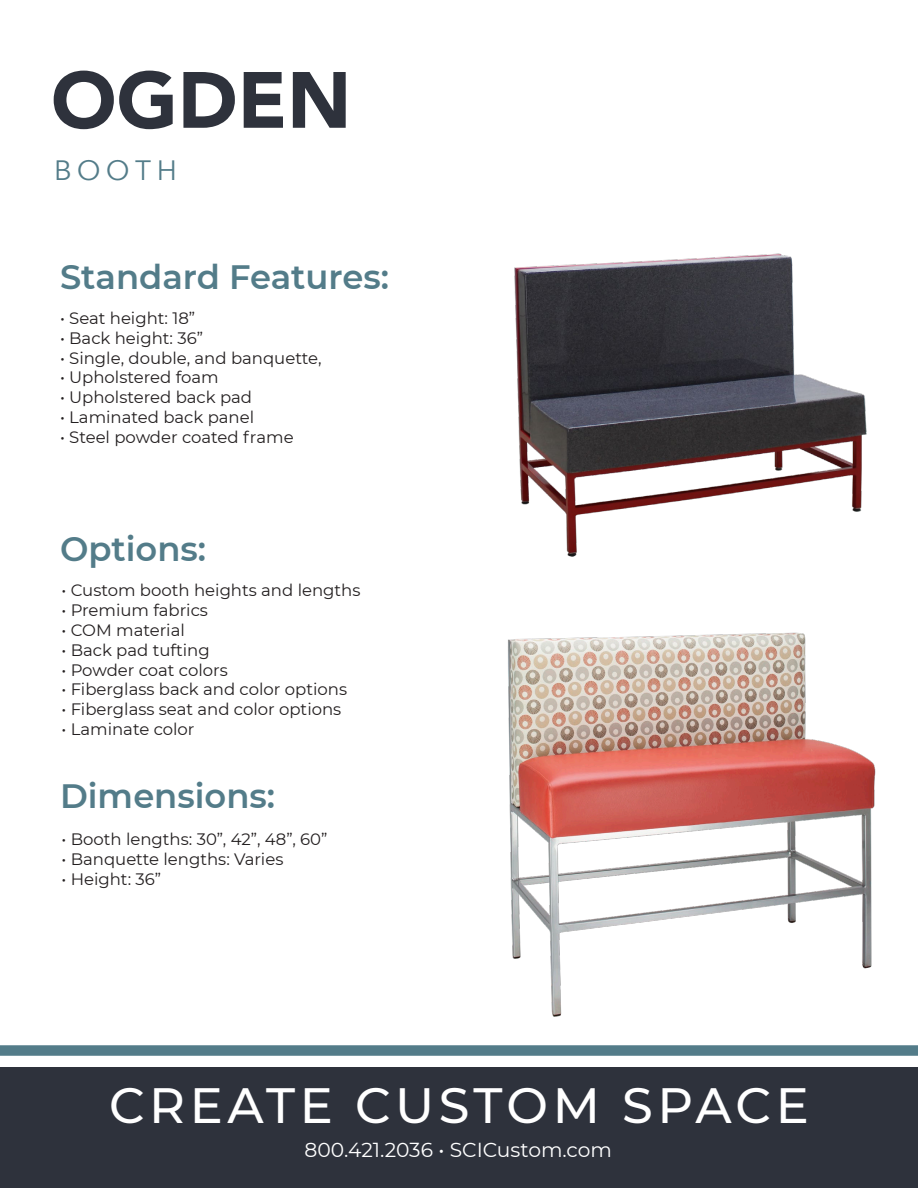
<style>
.page{position:relative;width:918px;height:1188px;background:#fff}
.page>*{position:absolute;margin:0;border:0;box-sizing:border-box;transform-origin:0 0}
.t1{font:900 78.75px "Avenir";color:#2e323c}
.t2{font:500 49.5px "Montserrat";letter-spacing:.09em;color:#fff}
.t3{font:600 33.75px "Montserrat";color:#537c89}
.t4{font:27.9px "Avenir";letter-spacing:.2em;color:#537c89}
.t5{font:20.25px "Montserrat";color:#fff}
.t6{font:16.5px "Montserrat";color:#231f20}
</style>
<div class="page">
<div style="left:0;top:1067px;width:918px;height:121px;background:#2e323c"></div>
<div style="left:0;top:1045px;width:918px;height:11px;background:#537c89"></div>
<img style="left:508px;top:632px;width:368px;height:385px">
<img style="left:514px;top:253px;width:353px;height:304px">
<p class="t1" style="left:51px;top:33px;width:302px">OGDEN</p>
<h3 class="t4" style="left:54px;top:154px;width:124px">BOOTH</h3>
<h3 class="t3" style="left:60px;top:253px;width:331px">Standard Features:</h3>
<p class="t6" style="left:60px;top:307px;width:137px">• Seat height: 18”</p>
<p class="t6" style="left:60px;top:327px;width:145px">• Back height: 36”</p>
<p class="t6" style="left:60px;top:346px;width:263px">• Single, double, and banquette,</p>
<p class="t6" style="left:60px;top:366px;width:160px">• Upholstered foam</p>
<p class="t6" style="left:60px;top:386px;width:194px">• Upholstered back pad</p>
<p class="t6" style="left:60px;top:406px;width:196px">• Laminated back panel</p>
<p class="t6" style="left:60px;top:426px;width:235px">• Steel powder coated frame</p>
<h3 class="t3" style="left:60px;top:525px;width:148px">Options:</h3>
<p class="t6" style="left:62px;top:579px;width:301px">• Custom booth heights and lengths</p>
<p class="t6" style="left:62px;top:599px;width:148px">• Premium fabrics</p>
<p class="t6" style="left:62px;top:619px;width:125px">• COM material</p>
<p class="t6" style="left:62px;top:639px;width:150px">• Back pad tufting</p>
<p class="t6" style="left:62px;top:658px;width:168px">• Powder coat colors</p>
<p class="t6" style="left:62px;top:678px;width:287px">• Fiberglass back and color options</p>
<p class="t6" style="left:62px;top:698px;width:281px">• Fiberglass seat and color options</p>
<p class="t6" style="left:62px;top:718px;width:135px">• Laminate color</p>
<h3 class="t3" style="left:60px;top:772px;width:217px">Dimensions:</h3>
<p class="t6" style="left:62px;top:828px;width:268px">• Booth lengths: 30”, 42”, 48”, 60”</p>
<p class="t6" style="left:62px;top:848px;width:223px">• Banquette lengths: Varies</p>
<p class="t6" style="left:62px;top:868px;width:101px">• Height: 36”</p>
<h2 class="t2" style="left:109px;top:1071px;width:701px">CREATE CUSTOM SPACE</h2>
<p class="t5" style="left:305px;top:1136px;width:309px">800.421.2036 • SCICustom.com</p>
</div>
